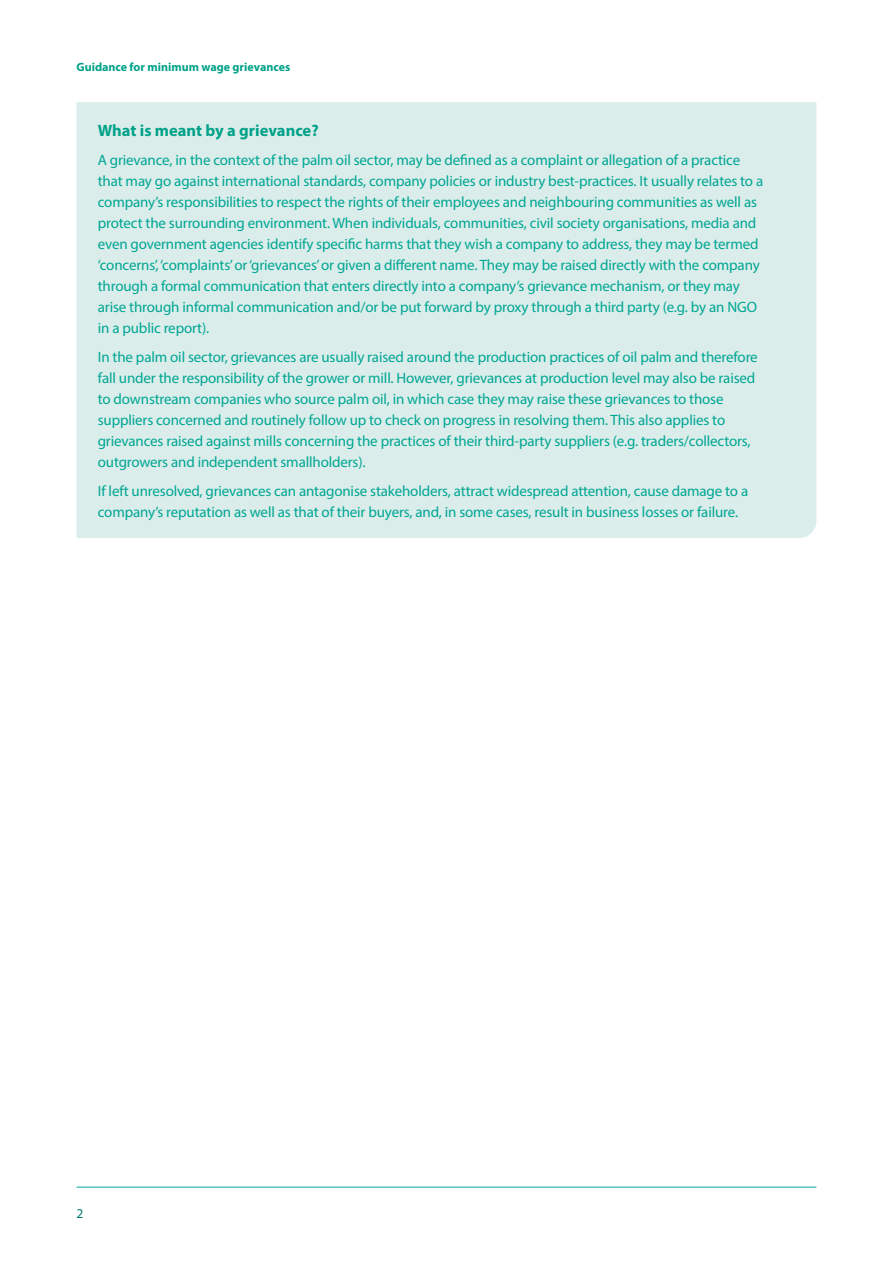
<style>
.page{position:relative;width:893px;height:1263px;background:#fff}
.page>*{position:absolute;margin:0;border:0;box-sizing:border-box;transform-origin:0 0}
.Box_Title{font:700 16.5px "Myriad Pro";color:#00a289}
.Green_SemiBold{font:15px/21px "Myriad Pro";letter-spacing:-.01em;color:#00a694}
.t1{font:13.5px "Myriad Pro";color:#007968}
.t2{font:700 12px "Myriad Pro";color:#00a289}
</style>
<div class="page">
<hr style="left:77px;top:1187px;width:739px;height:1px;background:#00a694">
<div style="left:77px;top:102px;width:739px;height:436px;background:#dbedea"></div>
<p class="t2" style="left:77px;top:59px;width:215px">Guidance for minimum wage grievances</p>
<p class="Box_Title" style="left:98px;top:119px;width:222px">What is meant by a grievance?</p>
<p class="Green_SemiBold" style="left:98px;top:150px;width:667px">A grievance, in the context of the palm oil sector, may be defined as a complaint or allegation of a practice that may go against international standards, company policies or industry best-practices. It usually relates to a company’s responsibilities to respect the rights of their employees and neighbouring communities as well as protect the surrounding environment. When individuals, communities, civil society organisations, media and even government agencies identify specific harms that they wish a company to address, they may be termed ‘concerns’, ‘complaints’ or ‘grievances’ or given a different name. They may be raised directly with the company through a formal communication that enters directly into a company’s grievance mechanism, or they may arise through informal communication and/or be put forward by proxy through a third party (e.g. by an NGO in a public report).</p>
<p class="Green_SemiBold" style="left:98px;top:346px;width:661px">In the palm oil sector, grievances are usually raised around the production practices of oil palm and therefore fall under the responsibility of the grower or mill. However, grievances at production level may also be raised to downstream companies who source palm oil, in which case they may raise these grievances to those suppliers concerned and routinely follow up to check on progress in resolving them. This also applies to grievances raised against mills concerning the practices of their third-party suppliers (e.g. traders/collectors, outgrowers and independent smallholders).</p>
<p class="Green_SemiBold" style="left:98px;top:480px;width:652px">If left unresolved, grievances can antagonise stakeholders, attract widespread attention, cause damage to a company’s reputation as well as that of their buyers, and, in some cases, result in business losses or failure.</p>
<p class="t1" style="left:77px;top:1205px;width:8px">2</p>
</div>
